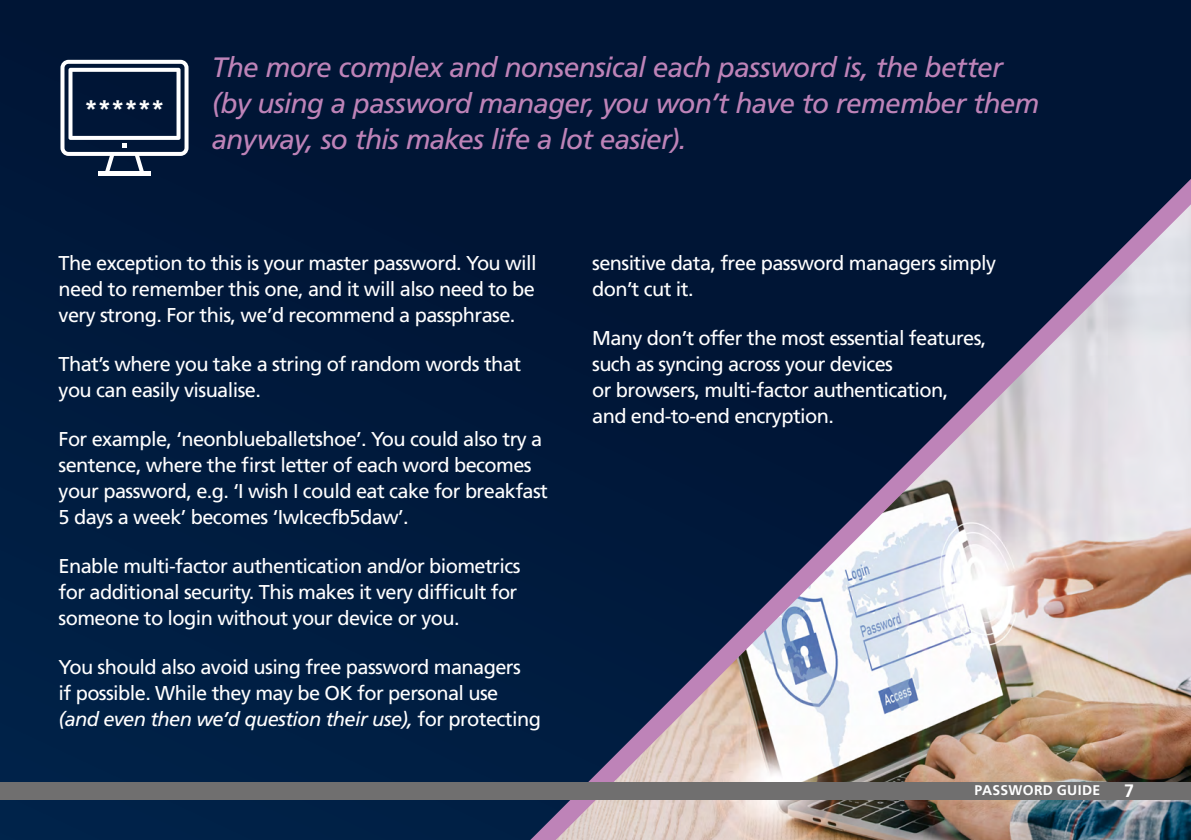
<style>
.page{position:relative;width:1191px;height:840px;background:#fff}
.page>*{position:absolute;margin:0;border:0;box-sizing:border-box;transform-origin:0 0}
.t1{font:italic 28px/36px "Frutiger LT Std";letter-spacing:-.025em;color:#be83b8}
.t2{font:700 24px "Frutiger LT Std";color:#fff}
.t3{font:20px/26px "Frutiger LT Std";letter-spacing:-.03em;color:#fff}
.t4{font:700 18px "Frutiger LT Std";color:#fff}
.t5{font:700 14px "Frutiger LT Std";letter-spacing:.02em;color:#fff}
.s1{font-style:italic}
</style>
<div class="page">
<div style="left:0;top:0;width:1191px;height:839px;background:#00183a"></div>
<svg style="left:481px;top:179px;width:710px;height:660px"></svg>
<div style="left:0;top:781px;width:1191px;height:17px;background:#706f6f"></div>
<hr style="left:98px;top:172px;width:52px;height:4px;background:#fff">
<svg style="left:60px;top:60px;width:128px;height:114px"></svg>
<p class="t2" style="left:84px;top:94px;width:82px">******</p>
<h1 class="t1" style="left:212px;top:49px;width:829px">The more complex and nonsensical each password is, the better (by using a password manager, you won’t have to remember them anyway, so this makes life a lot easier).</h1>
<p class="t3" style="left:59px;top:250px;width:479px;text-align:justify">The exception to this is your master password. You will need to remember this one, and it will also need to be very strong. For this, we’d recommend a passphrase.</p>
<p class="t3" style="left:59px;top:351px;width:464px">That’s where you take a string of random words that you can easily visualise.</p>
<p class="t3" style="left:59px;top:426px;width:491px">For example, ‘neonblueballetshoe’. You could also try a sentence, where the first letter of each word becomes your password, e.g. ‘I wish I could eat cake for breakfast 5 days a week’ becomes ‘IwIcecfb5daw’.</p>
<p class="t3" style="left:59px;top:552px;width:463px">Enable multi-factor authentication and/or biometrics for additional security. This makes it very difficult for someone to login without your device or you.</p>
<p class="t3" style="left:59px;top:653px;width:484px">You should also avoid using free password managers<br>if possible. While they may be OK for personal use <span class="s1">(and even then we’d question their use),</span> for protecting</p>
<p class="t3" style="left:592px;top:250px;width:405px">sensitive data, free password managers simply don’t cut it.</p>
<p class="t3" style="left:592px;top:325px;width:396px">Many don’t offer the most essential features, such as syncing across your devices<br>or browsers, multi-factor authentication, and end-to-end encryption.</p>
<p class="t5" style="left:974px;top:781px;width:127px">PASSWORD GUIDE</p>
<p class="t4" style="left:1124px;top:779px;width:12px">7</p>
</div>
